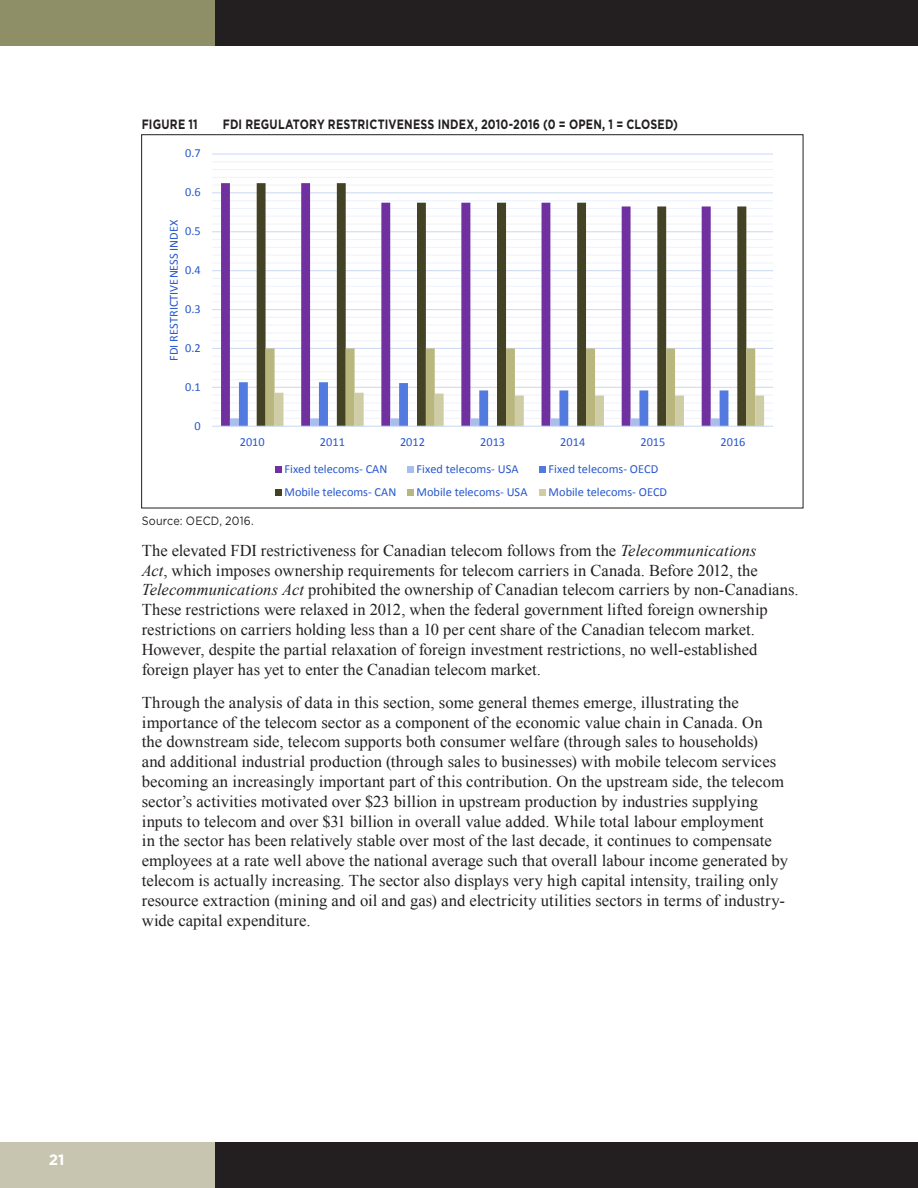
<style>
.page{position:relative;width:918px;height:1188px;background:#fff}
.page>*{position:absolute;margin:0;border:0;box-sizing:border-box;transform-origin:0 0}
.Body{font:16.5px/19.8px "Times New Roman";color:#231f20}
.t1{font:700 15px "Gotham";color:#fff}
.Table_Heading{font:700 13.5px "Gotham";letter-spacing:.015em;color:#231f20;scale:.8 1}
.t2{font:12.3px "Calibri";color:#2757cd}
.Table_Source{font:12px "Gotham";letter-spacing:.015em;color:#231f20;scale:.9 1}
.s1{font-style:italic}
</style>
<div class="page">
<div style="left:0;top:1143px;width:215px;height:45px;background:#c7c5af"></div>
<div style="left:0;top:0;width:215px;height:45px;background:#8e8f66"></div>
<div style="left:215px;top:1143px;width:703px;height:45px;background:#231f20"></div>
<div style="left:215px;top:0;width:703px;height:45px;background:#231f20"></div>
<hr style="left:212px;top:418px;width:561px;height:1px;background:#eef2fc">
<hr style="left:212px;top:410px;width:561px;height:1px;background:#eef2fc">
<hr style="left:212px;top:402px;width:561px;height:1px;background:#eef2fc">
<hr style="left:212px;top:395px;width:561px;height:1px;background:#eef2fc">
<hr style="left:212px;top:379px;width:561px;height:1px;background:#eef2fc">
<hr style="left:212px;top:371px;width:561px;height:1px;background:#eef2fc">
<hr style="left:212px;top:363px;width:561px;height:2px;background:#eef2fc">
<hr style="left:212px;top:356px;width:561px;height:1px;background:#eef2fc">
<hr style="left:212px;top:340px;width:561px;height:1px;background:#eef2fc">
<hr style="left:212px;top:332px;width:561px;height:1px;background:#eef2fc">
<hr style="left:212px;top:325px;width:561px;height:1px;background:#eef2fc">
<hr style="left:212px;top:317px;width:561px;height:1px;background:#eef2fc">
<hr style="left:212px;top:301px;width:561px;height:1px;background:#eef2fc">
<hr style="left:212px;top:294px;width:561px;height:1px;background:#eef2fc">
<hr style="left:212px;top:286px;width:561px;height:1px;background:#eef2fc">
<hr style="left:212px;top:278px;width:561px;height:1px;background:#eef2fc">
<hr style="left:212px;top:262px;width:561px;height:1px;background:#eef2fc">
<hr style="left:212px;top:255px;width:561px;height:1px;background:#eef2fc">
<hr style="left:212px;top:247px;width:561px;height:1px;background:#eef2fc">
<hr style="left:212px;top:239px;width:561px;height:1px;background:#eef2fc">
<hr style="left:212px;top:224px;width:561px;height:1px;background:#eef2fc">
<hr style="left:212px;top:216px;width:561px;height:1px;background:#eef2fc">
<hr style="left:212px;top:208px;width:561px;height:1px;background:#eef2fc">
<hr style="left:212px;top:200px;width:561px;height:1px;background:#eef2fc">
<hr style="left:212px;top:185px;width:561px;height:1px;background:#eef2fc">
<hr style="left:212px;top:177px;width:561px;height:1px;background:#eef2fc">
<hr style="left:212px;top:169px;width:561px;height:1px;background:#eef2fc">
<hr style="left:212px;top:161px;width:561px;height:1px;background:#eef2fc">
<hr style="left:212px;top:387px;width:561px;height:1px;background:#cbd8f5">
<hr style="left:212px;top:348px;width:561px;height:1px;background:#cbd8f5">
<hr style="left:212px;top:309px;width:561px;height:1px;background:#cbd8f5">
<hr style="left:212px;top:270px;width:561px;height:1px;background:#cbd8f5">
<hr style="left:212px;top:231px;width:561px;height:1px;background:#cbd8f5">
<hr style="left:212px;top:192px;width:561px;height:1px;background:#cbd8f5">
<hr style="left:212px;top:154px;width:561px;height:1px;background:#cbd8f5">
<svg style="left:221px;top:183px;width:36px;height:243px"></svg>
<svg style="left:257px;top:183px;width:489px;height:165px"></svg>
<svg style="left:230px;top:348px;width:534px;height:78px"></svg>
<hr style="left:212px;top:426px;width:561px;height:1px;background:#cbd8f5">
<div style="left:275px;top:466px;width:7px;height:7px;background:#7030a0"></div>
<div style="left:407px;top:466px;width:7px;height:7px;background:#a9bdef"></div>
<div style="left:539px;top:466px;width:7px;height:7px;background:#537bdf"></div>
<div style="left:275px;top:489px;width:7px;height:7px;background:#434224"></div>
<div style="left:407px;top:489px;width:7px;height:7px;background:#b9b77d"></div>
<div style="left:539px;top:489px;width:7px;height:7px;background:#cfcda5"></div>
<p class="Table_Heading" style="left:142px;top:115px;width:71px">FIGURE 11</p>
<p class="Table_Heading" style="left:223px;top:115px;width:571px">FDI REGULATORY RESTRICTIVENESS INDEX, 2010-2016 (0 = OPEN, 1 = CLOSED)</p>
<p class="t2" style="left:185px;top:146px;width:17px">0.7</p>
<p class="t2" style="left:185px;top:185px;width:17px">0.6</p>
<p class="t2" style="left:166px;top:361px;width:142px;rotate:-90deg">FDI RESTRICTIVENESS INDEX</p>
<p class="t2" style="left:185px;top:223px;width:17px">0.5</p>
<p class="t2" style="left:185px;top:262px;width:17px">0.4</p>
<p class="t2" style="left:185px;top:301px;width:17px">0.3</p>
<p class="t2" style="left:185px;top:340px;width:17px">0.2</p>
<p class="t2" style="left:185px;top:379px;width:17px">0.1</p>
<p class="t2" style="left:195px;top:418px;width:8px">0</p>
<p class="t2" style="left:240px;top:434px;width:26px">2010</p>
<p class="t2" style="left:320px;top:434px;width:26px">2011</p>
<p class="t2" style="left:400px;top:434px;width:26px">2012</p>
<p class="t2" style="left:480px;top:434px;width:26px">2013</p>
<p class="t2" style="left:560px;top:434px;width:26px">2014</p>
<p class="t2" style="left:640px;top:434px;width:26px">2015</p>
<p class="t2" style="left:721px;top:434px;width:26px">2016</p>
<p class="t2" style="left:284px;top:461px;width:105px">Fixed telecoms- CAN</p>
<p class="t2" style="left:417px;top:461px;width:104px">Fixed telecoms- USA</p>
<p class="t2" style="left:549px;top:461px;width:111px">Fixed telecoms- OECD</p>
<p class="t2" style="left:284px;top:484px;width:113px">Mobile telecoms- CAN</p>
<p class="t2" style="left:417px;top:484px;width:112px">Mobile telecoms- USA</p>
<p class="t2" style="left:549px;top:484px;width:120px">Mobile telecoms- OECD</p>
<p class="Table_Source" style="left:142px;top:513px;width:126px">Source: OECD, 2016.</p>
<p class="Body" style="left:142px;top:540px;width:658px">The elevated FDI restrictiveness for Canadian telecom follows from the <span class="s1">Telecommunications<br>Act</span>, which imposes ownership requirements for telecom carriers in Canada. Before 2012, the <span class="s1">Telecommunications Act</span> prohibited the ownership of Canadian telecom carriers by non-Canadians.<br>These restrictions were relaxed in 2012, when the federal government lifted foreign ownership restrictions on carriers holding less than a 10 per cent share of the Canadian telecom market.<br>However, despite the partial relaxation of foreign investment restrictions, no well-established foreign player has yet to enter the Canadian telecom market.</p>
<p class="Body" style="left:142px;top:692px;width:648px">Through the analysis of data in this section, some general themes emerge, illustrating the importance of the telecom sector as a component of the economic value chain in Canada. On<br>the downstream side, telecom supports both consumer welfare (through sales to households)<br>and additional industrial production (through sales to businesses) with mobile telecom services becoming an increasingly important part of this contribution. On the upstream side, the telecom sector’s activities motivated over $23 billion in upstream production by industries supplying inputs to telecom and over $31 billion in overall value added. While total labour employment<br>in the sector has been relatively stable over most of the last decade, it continues to compensate employees at a rate well above the national average such that overall labour income generated by telecom is actually increasing. The sector also displays very high capital intensity, trailing only resource extraction (mining and oil and gas) and electricity utilities sectors in terms of industry&shy;wide capital expenditure.</p>
<p class="t1" style="left:49px;top:1150px;width:17px">21</p>
</div>
